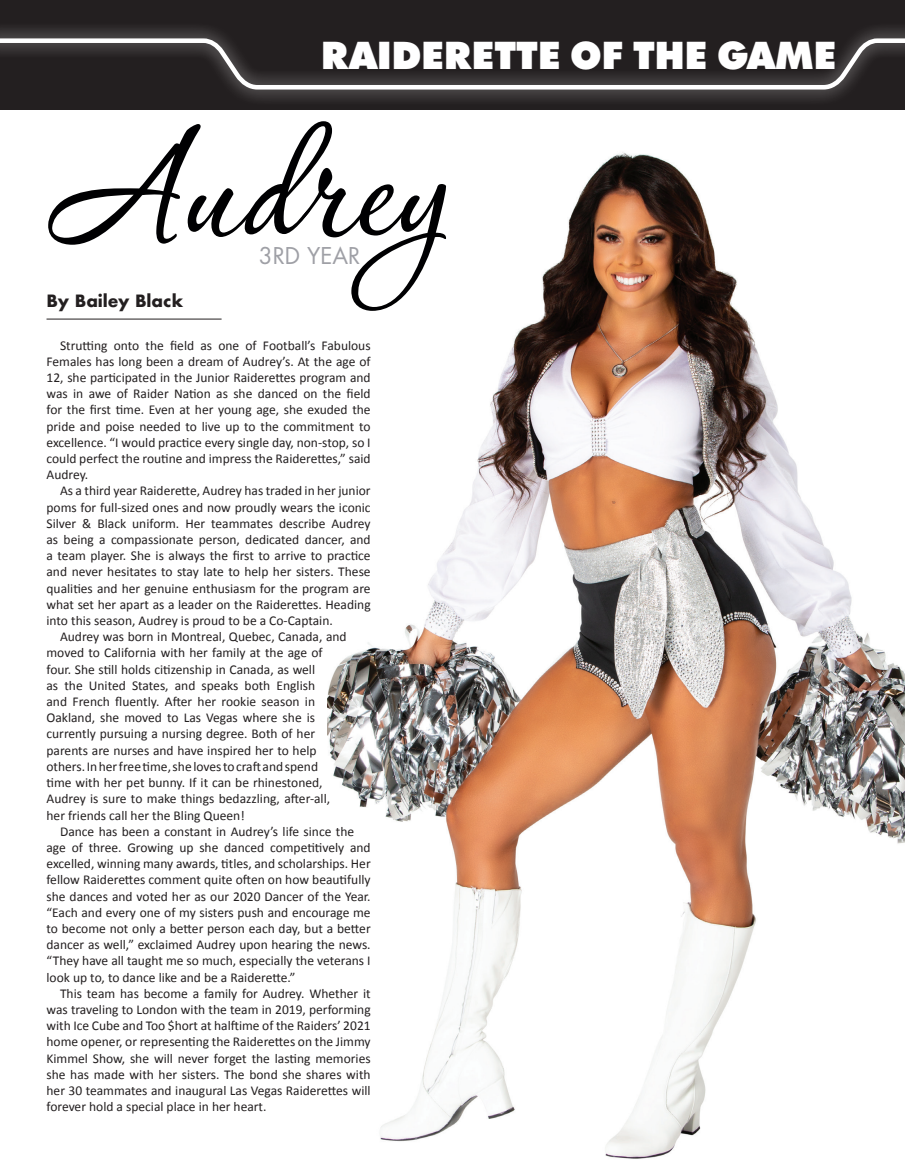
<style>
.page{position:relative;width:905px;height:1175px;background:#fff}
.page>*{position:absolute;margin:0;border:0;box-sizing:border-box;transform-origin:0 0}
.t1{font:500 184.5px "Corinthia Professional";color:#000002;scale:.91 1}
.t2{font:39px "Raiders Futura";color:#fff}
.t3{font:22.5px "Futura";color:#9fa0a6}
.t4{font:700 16.5px "Futura";color:#231f20}
.t5{font:13.5px/16.2px "Calibri";color:#231f20;text-align:justify}
</style>
<div class="page">
<div style="left:0;top:0;width:904px;height:110px;background:#231f20"></div>
<div style="left:0;top:22px;width:904px;height:84px;background:#fff;opacity:.75"></div>
<svg style="left:0;top:36px;width:904px;height:56px"></svg>
<img style="left:327px;top:152px;width:577px;height:1007px">
<hr style="left:46px;top:319px;width:175px;height:1px;background:#231f20">
<h2 class="t2" style="left:321px;top:39px;width:517px">RAIDERETTE OF THE GAME</h2>
<h1 class="t1" style="left:46px;top:95px;width:437px">Audrey</h1>
<h3 class="t3" style="left:259px;top:241px;width:103px">3RD YEAR</h3>
<p class="t4" style="left:46px;top:289px;width:138px">By Bailey Black</p>
<p class="t5" style="left:46px;top:337px;width:326px;text-indent:14px">Strutting onto the field as one of Football’s Fabulous Females has long been a dream of Audrey’s. At the age of 12, she participated in the Junior Raiderettes program and was in awe of Raider Nation as she danced on the field for the first time. Even at her young age, she exuded the pride and poise needed to live up to the commitment to excellence. “I would practice every single day, non-stop, so I could perfect the routine and impress the Raiderettes,” said Audrey.</p>
<p class="t5" style="left:60px;top:483px;width:312px">As a third year Raiderette, Audrey has traded in her junior</p>
<p class="t5" style="left:46px;top:499px;width:325px">poms for full-sized ones and now proudly wears the iconic</p>
<p class="t5" style="left:46px;top:515px;width:326px">Silver &amp; Black uniform. Her teammates describe Audrey</p>
<p class="t5" style="left:46px;top:531px;width:325px">as being a compassionate person, dedicated dancer, and</p>
<p class="t5" style="left:46px;top:547px;width:326px">a team player. She is always the first to arrive to practice</p>
<p class="t5" style="left:46px;top:564px;width:326px">and never hesitates to stay late to help her sisters. These</p>
<p class="t5" style="left:46px;top:580px;width:326px">qualities and her genuine enthusiasm for the program are</p>
<p class="t5" style="left:46px;top:596px;width:325px">what set her apart as a leader on the Raiderettes. Heading</p>
<p class="t5" style="left:46px;top:612px;width:288px">into this season, Audrey is proud to be a Co-Captain.</p>
<p class="t5" style="left:60px;top:628px;width:288px">Audrey was born in Montreal, Quebec, Canada, and</p>
<p class="t5" style="left:46px;top:645px;width:277px">moved to California with her family at the age of</p>
<p class="t5" style="left:46px;top:661px;width:270px">four. She still holds citizenship in Canada, as well</p>
<p class="t5" style="left:46px;top:677px;width:270px">as the United States, and speaks both English</p>
<p class="t5" style="left:46px;top:693px;width:270px">and French fluently. After her rookie season in</p>
<p class="t5" style="left:46px;top:709px;width:270px">Oakland, she moved to Las Vegas where she is</p>
<p class="t5" style="left:46px;top:726px;width:270px">currently pursuing a nursing degree. Both of her</p>
<p class="t5" style="left:46px;top:742px;width:271px">parents are nurses and have inspired her to help</p>
<p class="t5" style="left:46px;top:758px;width:273px">others. In her free time, she loves to craft and spend</p>
<p class="t5" style="left:46px;top:774px;width:277px">time with her pet bunny. If it can be rhinestoned,</p>
<p class="t5" style="left:46px;top:790px;width:285px">Audrey is sure to make things bedazzling, after-all,</p>
<p class="t5" style="left:46px;top:807px;width:200px">her friends call her the Bling Queen!</p>
<p class="t5" style="left:60px;top:823px;width:295px">Dance has been a constant in Audrey’s life since the</p>
<p class="t5" style="left:46px;top:839px;width:325px">age of three. Growing up she danced competitively and</p>
<p class="t5" style="left:46px;top:855px;width:326px">excelled, winning many awards, titles, and scholarships. Her</p>
<p class="t5" style="left:46px;top:871px;width:325px">fellow Raiderettes comment quite often on how beautifully</p>
<p class="t5" style="left:46px;top:888px;width:325px">she dances and voted her as our 2020 Dancer of the Year.</p>
<p class="t5" style="left:46px;top:904px;width:326px">“Each and every one of my sisters push and encourage me</p>
<p class="t5" style="left:46px;top:920px;width:326px">to become not only a better person each day, but a better</p>
<p class="t5" style="left:46px;top:936px;width:325px">dancer as well,” exclaimed Audrey upon hearing the news.</p>
<p class="t5" style="left:46px;top:952px;width:325px">“They have all taught me so much, especially the veterans I</p>
<p class="t5" style="left:46px;top:969px;width:250px">look up to, to dance like and be a Raiderette.”</p>
<p class="t5" style="left:60px;top:985px;width:312px">This team has become a family for Audrey. Whether it</p>
<p class="t5" style="left:46px;top:1001px;width:325px">was traveling to London with the team in 2019, performing</p>
<p class="t5" style="left:46px;top:1017px;width:326px">with Ice Cube and Too $hort at halftime of the Raiders’ 2021</p>
<p class="t5" style="left:46px;top:1033px;width:326px">home opener, or representing the Raiderettes on the Jimmy</p>
<p class="t5" style="left:46px;top:1050px;width:326px">Kimmel Show, she will never forget the lasting memories</p>
<p class="t5" style="left:46px;top:1066px;width:325px">she has made with her sisters. The bond she shares with</p>
<p class="t5" style="left:46px;top:1082px;width:325px">her 30 teammates and inaugural Las Vegas Raiderettes will</p>
<p class="t5" style="left:46px;top:1098px;width:221px">forever hold a special place in her heart.</p>
</div>
